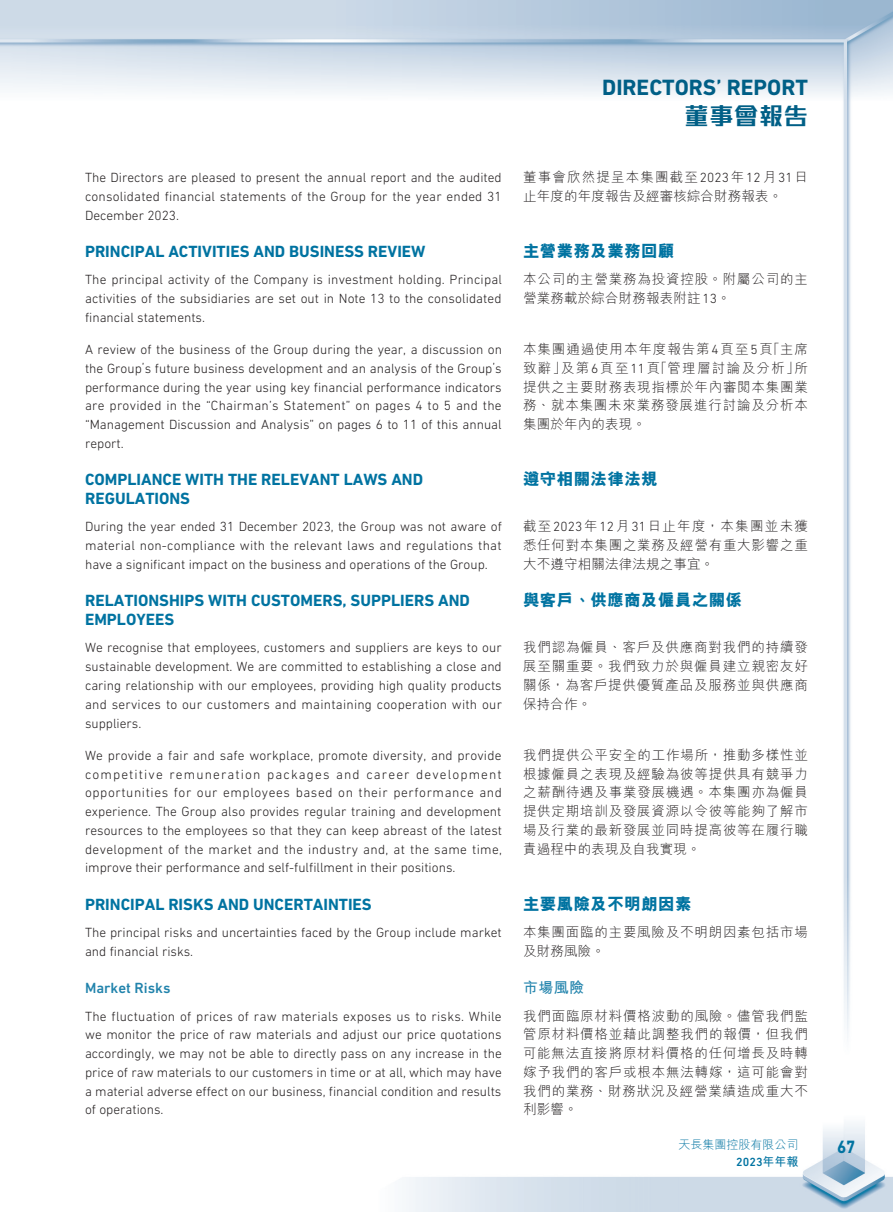
<style>
.page{position:relative;width:893px;height:1212px;background:#fff}
.page>*{position:absolute;margin:0;border:0;box-sizing:border-box;transform-origin:0 0}
.t1{font:700 24px "M Stiff Hei HK";letter-spacing:.035em;color:#005f86}
.t2{font:700 22.5px "DIN Next LT Pro";color:#005f86}
.t3{font:700 18.15px "DIN Next LT Pro";color:#0073a1;scale:.91 1}
._3__標題{font:700 16.5px/18.8px "DIN Next LT Pro";color:#0073a1}
._8__標題---C{font:800 16.5px "M Hei HK";letter-spacing:.025em;color:#0073a1}
._4__副標題{font:500 15px "DIN Next LT Pro";color:#2183ac}
._9___副標題---C{font:700 15px "M Hei HK";color:#2183ac}
._1__內文{font:300 13.5px/18.8px "DIN Next LT Pro";color:#231f20;text-align:justify}
._6__內文---C{font:300 13.5px/18.8px "M Hei HK";letter-spacing:.06em;color:#231f20;text-align:justify}
._6__內文---C-2{font:300 13.5px/18.8px "M Hei HK";letter-spacing:.01em;color:#231f20}
.t4{font:300 12px "M Hei HK";color:#0073a1}
.t5{font:500 12px "DIN Next LT Pro";color:#0073a1}
.s1{font-family:"DIN Next LT Pro"}
.s2{font-family:"M Hei HK";font-weight:700}
</style>
<div class="page">
<img style="left:1px;top:0;width:892px;height:1212px">
<p class="_1__內文" style="left:85px;top:168px;width:418px">The Directors are pleased to present the annual report and the audited consolidated financial statements of the Group for the year ended 31<br>December 2023.</p>
<p class="_3__標題" style="left:85px;top:242px;width:342px">PRINCIPAL ACTIVITIES AND BUSINESS REVIEW</p>
<p class="_1__內文" style="left:85px;top:270px;width:418px">The principal activity of the Company is investment holding. Principal activities of the subsidiaries are set out in Note 13 to the consolidated financial statements.</p>
<p class="_1__內文" style="left:85px;top:340px;width:418px">A review of the business of the Group during the year, a discussion on the Group’s future business development and an analysis of the Group’s performance during the year using key financial performance indicators are provided in the “Chairman’s Statement” on pages 4 to 5 and the “Management Discussion and Analysis” on pages 6 to 11 of this annual report.</p>
<p class="_3__標題" style="left:85px;top:470px;width:340px">COMPLIANCE WITH THE RELEVANT LAWS AND<br>REGULATIONS</p>
<p class="_1__內文" style="left:85px;top:517px;width:418px">During the year ended 31 December 2023, the Group was not aware of material non-compliance with the relevant laws and regulations that have a significant impact on the business and operations of the Group.</p>
<p class="_3__標題" style="left:85px;top:591px;width:386px">RELATIONSHIPS WITH CUSTOMERS, SUPPLIERS AND<br>EMPLOYEES</p>
<p class="_1__內文" style="left:85px;top:638px;width:418px">We recognise that employees, customers and suppliers are keys to our sustainable development. We are committed to establishing a close and caring relationship with our employees, providing high quality products and services to our customers and maintaining cooperation with our suppliers.</p>
<p class="_1__內文" style="left:85px;top:746px;width:419px">We provide a fair and safe workplace, promote diversity, and provide competitive remuneration packages and career development opportunities for our employees based on their performance and experience. The Group also provides regular training and development resources to the employees so that they can keep abreast of the latest development of the market and the industry and, at the same time, improve their performance and self-fulfillment in their positions.</p>
<p class="_3__標題" style="left:85px;top:895px;width:288px">PRINCIPAL RISKS AND UNCERTAINTIES</p>
<p class="_1__內文" style="left:85px;top:923px;width:418px">The principal risks and uncertainties faced by the Group include market and financial risks.</p>
<p class="_4__副標題" style="left:85px;top:979px;width:87px">Market Risks</p>
<p class="_1__內文" style="left:85px;top:1006px;width:418px">The fluctuation of prices of raw materials exposes us to risks. While we monitor the price of raw materials and adjust our price quotations accordingly, we may not be able to directly pass on any increase in the price of raw materials to our customers in time or at all, which may have a material adverse effect on our business, financial condition and results of operations.</p>
<h2 class="t2" style="left:602px;top:74px;width:207px">DIRECTORS’ REPORT</h2>
<h1 class="t1" style="left:684px;top:104px;width:125px">董事會報告</h1>
<p class="_6__內文---C-2" style="left:523px;top:168px;width:286px">董事會欣然提呈本集團截至<span class="s1">2023</span>年<span class="s1">12</span>月<span class="s1">31</span>日止年度的年度報告及經審核綜合財務報表。</p>
<p class="_8__標題---C" style="left:523px;top:243px;width:153px">主營業務及業務回顧</p>
<p class="_6__內文---C" style="left:523px;top:270px;width:286px">本公司的主營業務為投資控股。附屬公司的主營業務載於綜合財務報表附註<span class="s1">13</span>。</p>
<p class="_6__內文---C" style="left:523px;top:340px;width:286px">本集團通過使用本年度報告第<span class="s1">4</span>頁至<span class="s1">5</span>頁「主席致辭」及第<span class="s1">6</span>頁至<span class="s1">11</span>頁「管理層討論及分析」所提供之主要財務表現指標於年內審閱本集團業務、就本集團未來業務發展進行討論及分析本集團於年內的表現。</p>
<p class="_8__標題---C" style="left:523px;top:471px;width:136px">遵守相關法律法規</p>
<p class="_6__內文---C" style="left:523px;top:517px;width:286px">截至<span class="s1">2023</span>年<span class="s1">12</span>月<span class="s1">31</span>日止年度，本集團並未獲悉任何對本集團之業務及經營有重大影響之重大不遵守相關法律法規之事宜。</p>
<p class="_8__標題---C" style="left:523px;top:592px;width:221px">與客戶、供應商及僱員之關係</p>
<p class="_6__內文---C" style="left:523px;top:638px;width:286px">我們認為僱員、客戶及供應商對我們的持續發展至關重要。我們致力於與僱員建立親密友好關係，為客戶提供優質產品及服務並與供應商保持合作。</p>
<p class="_6__內文---C" style="left:523px;top:745px;width:286px">我們提供公平安全的工作場所，推動多樣性並根據僱員之表現及經驗為彼等提供具有競爭力之薪酬待遇及事業發展機遇。本集團亦為僱員提供定期培訓及發展資源以令彼等能夠了解市場及行業的最新發展並同時提高彼等在履行職責過程中的表現及自我實現。</p>
<p class="_8__標題---C" style="left:523px;top:895px;width:170px">主要風險及不明朗因素</p>
<p class="_6__內文---C" style="left:523px;top:922px;width:286px">本集團面臨的主要風險及不明朗因素包括市場及財務風險。</p>
<p class="_9___副標題---C" style="left:523px;top:977px;width:63px">市場風險</p>
<p class="_6__內文---C" style="left:523px;top:1006px;width:286px">我們面臨原材料價格波動的風險。儘管我們監管原材料價格並藉此調整我們的報價，但我們可能無法直接將原材料價格的任何增長及時轉嫁予我們的客戶或根本無法轉嫁，這可能會對我們的業務、財務狀況及經營業績造成重大不利影響。</p>
<p class="t4" style="left:679px;top:1138px;width:121px">天長集團控股有限公司</p>
<h3 class="t3" style="left:837px;top:1136px;width:22px">67</h3>
<p class="t5" style="left:736px;top:1154px;width:64px">2023<span class="s2">年年報</span></p>
</div>
